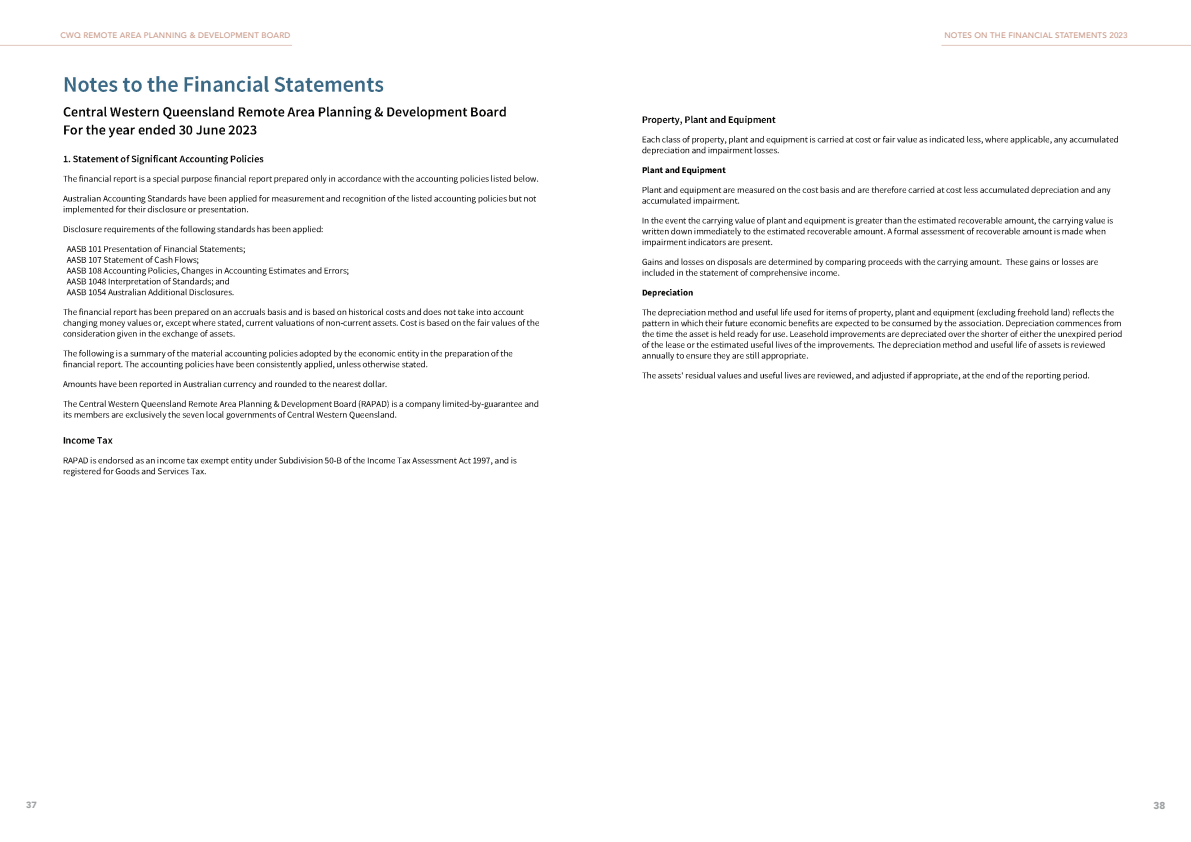
<style>
.page{position:relative;width:1191px;height:842px;background:#fff}
.page>*{position:absolute;margin:0;border:0;box-sizing:border-box;transform-origin:0 0}
.t1{font:900 10px "Avenir";color:#9da0a2}
.t2{font:900 9px "Avenir";color:#9da0a2}
.t3{font:500 8px "Avenir";letter-spacing:.02em;color:#c99887}
</style>
<div class="page">
<hr style="left:941px;top:45px;width:250px;height:1px;background:#e2c7bc">
<hr style="left:0;top:45px;width:292px;height:1px;background:#e2c7bc">
<img style="left:63px;top:76px;width:1059px;height:401px">
<p class="t3" style="left:60px;top:28px;width:231px">CWQ REMOTE AREA PLANNING &amp; DEVELOPMENT BOARD</p>
<p class="t2" style="left:26px;top:798px;width:12px">37</p>
<p class="t3" style="left:944px;top:28px;width:185px">NOTES ON THE FINANCIAL STATEMENTS 2023</p>
<p class="t1" style="left:1153px;top:797px;width:13px">38</p>
</div>
